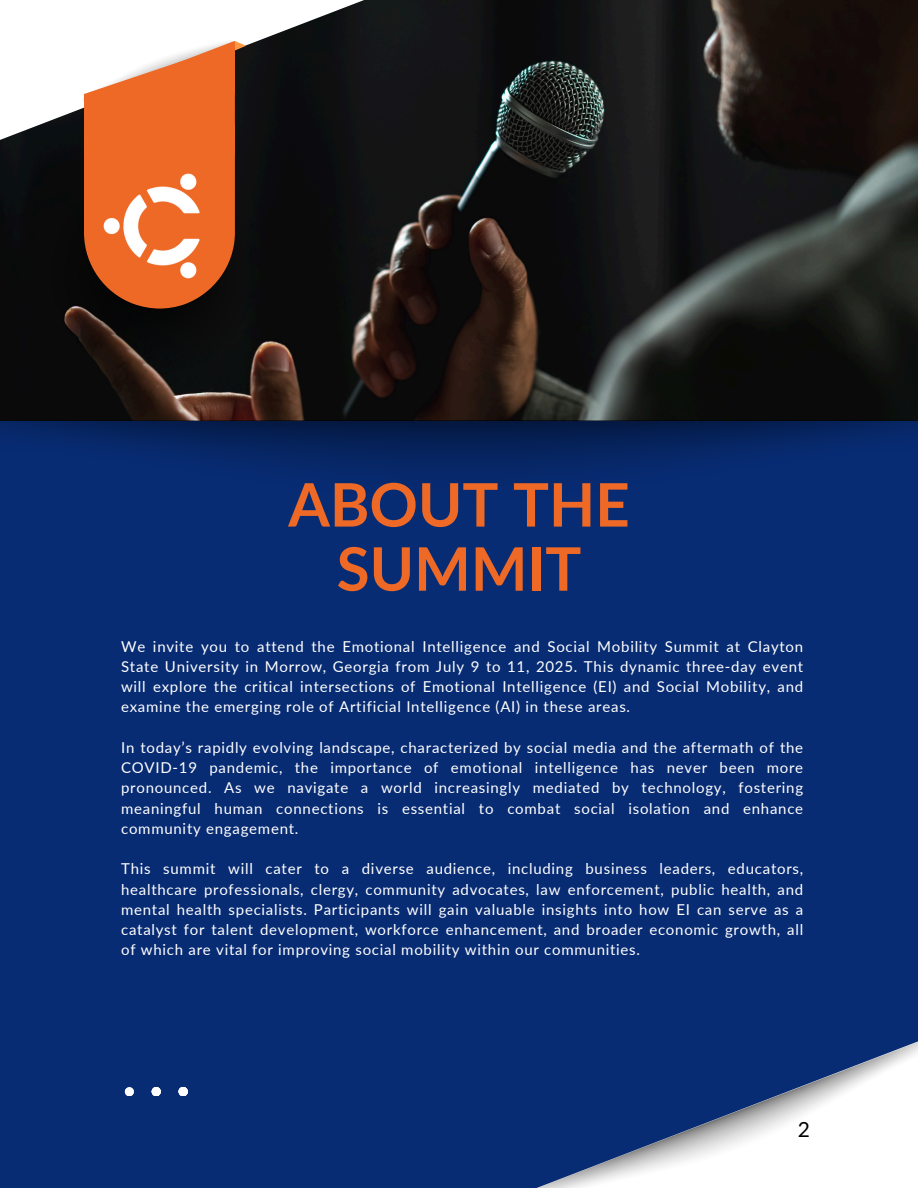
<style>
.page{position:relative;width:918px;height:1188px;background:#082c74}
.page>*{position:absolute;margin:0;border:0;box-sizing:border-box;transform-origin:0 0}
.t1{font:700 60px/64.2px "Lato";color:#ee6926;text-align:center}
.t2{font:21px "Lato";color:#000}
.t3{font:15px/20.2px "Lato";letter-spacing:.05em;color:#fff;text-align:justify}
</style>
<div class="page">
<img style="left:0;top:0;width:918px;height:473px">
<svg style="left:0;top:0;width:382px;height:140px;background:#838385"></svg>
<div style="left:77px;top:27px;width:159px;height:14px;background:#fff"></div>
<svg style="left:51px;top:41px;width:204px;height:335px;background:#824d33"></svg>
<img style="left:537px;top:1041px;width:381px;height:147px">
<svg style="left:125px;top:1087px;width:9px;height:9px"></svg>
<svg style="left:152px;top:1087px;width:9px;height:9px"></svg>
<svg style="left:179px;top:1087px;width:9px;height:9px"></svg>
<img style="left:103px;top:173px;width:107px;height:107px">
<p class="t1" style="left:288px;top:471px;width:343px">ABOUT THE<br>SUMMIT</p>
<p class="t3" style="left:121px;top:636px;width:684px">We invite you to attend the Emotional Intelligence and Social Mobility Summit at Clayton State University in Morrow, Georgia from July 9 to 11, 2025. This dynamic three-day event will explore the critical intersections of Emotional Intelligence (EI) and Social Mobility, and examine the emerging role of Artificial Intelligence (AI) in these areas.</p>
<p class="t3" style="left:121px;top:737px;width:684px">In today’s rapidly evolving landscape, characterized by social media and the aftermath of the COVID-19 pandemic, the importance of emotional intelligence has never been more pronounced. As we navigate a world increasingly mediated by technology, fostering meaningful human connections is essential to combat social isolation and enhance community engagement.</p>
<p class="t3" style="left:121px;top:858px;width:684px">This summit will cater to a diverse audience, including business leaders, educators, healthcare professionals, clergy, community advocates, law enforcement, public health, and mental health specialists. Participants will gain valuable insights into how EI can serve as a catalyst for talent development, workforce enhancement, and broader economic growth, all of which are vital for improving social mobility within our communities.</p>
<h2 class="t2" style="left:798px;top:1116px;width:14px">2</h2>
</div>
